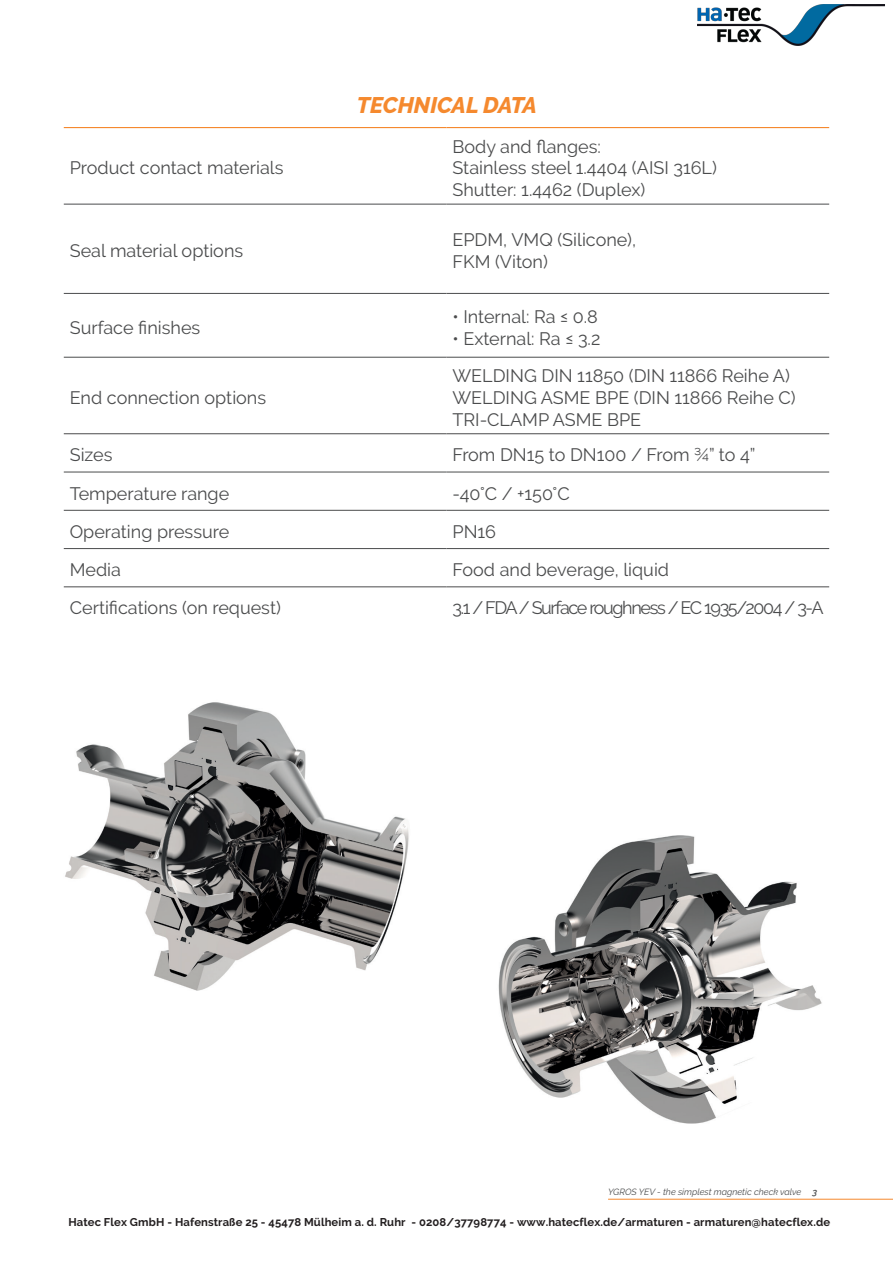
<style>
.page{position:relative;width:893px;height:1263px;background:#fff}
.page>*{position:absolute;margin:0;border:0;box-sizing:border-box;transform-origin:0 0}
.t1{font:italic 800 22.5px "Raleway";color:#f5892e}
.t2{font:18px "Raleway";color:#4b4c4d}
.t3{font:18px "Raleway";letter-spacing:-.075em;color:#4b4c4d}
.t4{font:700 11.25px "Raleway";letter-spacing:.01em;color:#231f20}
.t5{font:italic 9px "Raleway";color:#4b4c4d}
.s1{font-weight:600}
</style>
<div class="page">
<img style="left:65px;top:702px;width:344px;height:289px">
<img style="left:498px;top:835px;width:324px;height:289px">
<hr style="left:64px;top:587px;width:382px;height:1px;background:#4b4c4d">
<hr style="left:446px;top:587px;width:383px;height:1px;background:#4b4c4d">
<hr style="left:64px;top:548px;width:382px;height:1px;background:#4b4c4d">
<hr style="left:446px;top:548px;width:383px;height:1px;background:#4b4c4d">
<hr style="left:64px;top:510px;width:382px;height:1px;background:#4b4c4d">
<hr style="left:446px;top:510px;width:383px;height:1px;background:#4b4c4d">
<hr style="left:64px;top:472px;width:382px;height:1px;background:#4b4c4d">
<hr style="left:446px;top:472px;width:383px;height:1px;background:#4b4c4d">
<hr style="left:64px;top:433px;width:382px;height:1px;background:#4b4c4d">
<hr style="left:446px;top:433px;width:383px;height:1px;background:#4b4c4d">
<hr style="left:64px;top:357px;width:382px;height:1px;background:#4b4c4d">
<hr style="left:446px;top:357px;width:383px;height:1px;background:#4b4c4d">
<hr style="left:64px;top:293px;width:382px;height:1px;background:#4b4c4d">
<hr style="left:446px;top:293px;width:383px;height:1px;background:#4b4c4d">
<hr style="left:64px;top:204px;width:382px;height:1px;background:#4b4c4d">
<hr style="left:446px;top:204px;width:383px;height:1px;background:#4b4c4d">
<hr style="left:64px;top:127px;width:382px;height:1px;background:#f5892e">
<hr style="left:446px;top:127px;width:383px;height:1px;background:#f5892e">
<hr style="left:608px;top:1199px;width:285px;height:1px;background:#f5892e">
<img style="left:697px;top:4px;width:188px;height:42px">
<p class="t2" style="left:70px;top:157px;width:215px">Product contact materials</p>
<p class="t2" style="left:70px;top:240px;width:175px">Seal material options</p>
<p class="t2" style="left:70px;top:317px;width:132px">Surface finishes</p>
<p class="t2" style="left:70px;top:387px;width:198px">End connection options</p>
<p class="t1" style="left:357px;top:92px;width:182px">TECHNICAL DATA</p>
<p class="t2" style="left:452px;top:136px;width:150px">Body and flanges:</p>
<p class="t2" style="left:452px;top:157px;width:266px">Stainless steel 1.4404 (AISI 316L)</p>
<p class="t2" style="left:452px;top:179px;width:194px">Shutter: 1.4462 (Duplex)</p>
<p class="t2" style="left:452px;top:230px;width:185px">EPDM, VMQ (Silicone),</p>
<p class="t2" style="left:452px;top:251px;width:97px">FKM (Viton)</p>
<p class="t2" style="left:452px;top:306px;width:147px">• Internal: Ra ≤ 0.8</p>
<p class="t2" style="left:452px;top:328px;width:149px">• External: Ra ≤ 3.2</p>
<p class="t2" style="left:452px;top:366px;width:339px">WELDING DIN 11850 (DIN 11866 Reihe A)</p>
<p class="t2" style="left:452px;top:387px;width:345px">WELDING ASME BPE (DIN 11866 Reihe C)</p>
<p class="t2" style="left:452px;top:409px;width:190px">TRI-CLAMP ASME BPE</p>
<p class="t2" style="left:70px;top:445px;width:44px">Sizes</p>
<p class="t2" style="left:452px;top:445px;width:304px">From DN15 to DN100 / From ¾” to 4”</p>
<p class="t2" style="left:70px;top:483px;width:161px">Temperature range</p>
<p class="t2" style="left:452px;top:483px;width:119px">-40°C / +150°C</p>
<p class="t2" style="left:70px;top:521px;width:161px">Operating pressure</p>
<p class="t2" style="left:452px;top:521px;width:45px">PN16</p>
<p class="t2" style="left:70px;top:559px;width:53px">Media</p>
<p class="t2" style="left:452px;top:559px;width:218px">Food and beverage, liquid</p>
<p class="t2" style="left:70px;top:598px;width:213px">Certifications (on request)</p>
<p class="t3" style="left:452px;top:598px;width:373px">3.1 / FDA / Surface roughness / EC 1935/2004 / 3-A</p>
<p class="t5" style="left:608px;top:1186px;width:211px">YGROS YEV - the simplest magnetic check valve <span class="s1">3</span></p>
<p class="t4" style="left:68px;top:1215px;width:763px">Hatec Flex GmbH - Hafenstraße 25 - 45478 Mülheim a. d. Ruhr - 0208/37798774 - www.hatecflex.de/armaturen - armaturen@hatecflex.de</p>
</div>
